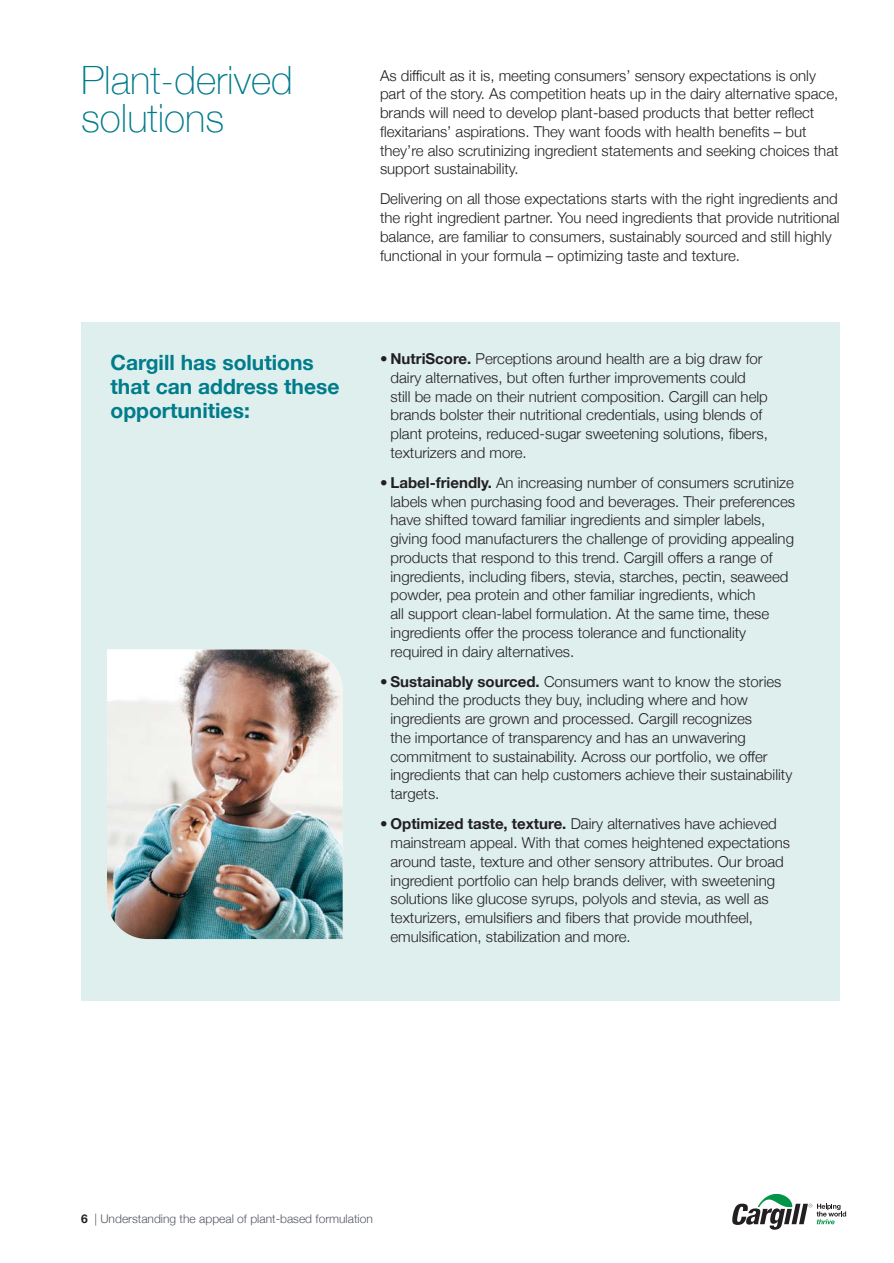
<style>
.page{position:relative;width:894px;height:1263px;background:#fff}
.page>*{position:absolute;margin:0;border:0;box-sizing:border-box;transform-origin:0 0}
.head{font:100 39px/37.5px "Helvetica Neue";color:#007c8a}
.body{font:700 21px/24px "Helvetica Neue";color:#007c8a}
.body-2{font:300 15px/18.8px "Helvetica Neue";color:#231f20}
.t1{font:300 12px "Helvetica Neue";color:#535860}
.s1{font-weight:700}
.s2{font-weight:700;color:#231f20}
</style>
<div class="page">
<svg style="left:732px;top:1193px;width:113px;height:36px"></svg>
<div style="left:81px;top:322px;width:758px;height:679px;background:#deefee"></div>
<img style="left:107px;top:649px;width:235px;height:290px">
<p class="head" style="left:81px;top:60px;width:213px">Plant-derived solutions</p>
<p class="body-2" style="left:380px;top:65px;width:460px">As difficult as it is, meeting consumers’ sensory expectations is only part of the story. As competition heats up in the dairy alternative space, brands will need to develop plant-based products that better reflect flexitarians’ aspirations. They want foods with health benefits – but they’re also scrutinizing ingredient statements and seeking choices that support sustainability.</p>
<p class="body-2" style="left:380px;top:188px;width:461px">Delivering on all those expectations starts with the right ingredients and the right ingredient partner. You need ingredients that provide nutritional balance, are familiar to consumers, sustainably sourced and still highly functional in your formula – optimizing taste and texture.</p>
<p class="body" style="left:110px;top:351px;width:230px">Cargill has solutions that can address these opportunities:</p>
<p class="body-2" style="left:390px;top:348px;width:379px;text-indent:-10px">• <span class="s1">NutriScore.</span> Perceptions around health are a big draw for dairy alternatives, but often further improvements could still be made on their nutrient composition. Cargill can help brands bolster their nutritional credentials, using blends of plant proteins, reduced-sugar sweetening solutions, fibers, texturizers and more.</p>
<p class="body-2" style="left:390px;top:472px;width:406px;text-indent:-10px">• <span class="s1">Label-friendly.</span> An increasing number of consumers scrutinize labels when purchasing food and beverages. Their preferences have shifted toward familiar ingredients and simpler labels, giving food manufacturers the challenge of providing appealing products that respond to this trend. Cargill offers a range of ingredients, including fibers, stevia, starches, pectin, seaweed powder, pea protein and other familiar ingredients, which<br>all support clean-label formulation. At the same time, these ingredients offer the process tolerance and functionality required in dairy alternatives.</p>
<p class="body-2" style="left:390px;top:671px;width:403px;text-indent:-10px">• <span class="s1">Sustainably sourced.</span> Consumers want to know the stories behind the products they buy, including where and how ingredients are grown and processed. Cargill recognizes<br>the importance of transparency and has an unwavering commitment to sustainability. Across our portfolio, we offer ingredients that can help customers achieve their sustainability targets.</p>
<p class="body-2" style="left:390px;top:813px;width:401px;text-indent:-10px">• <span class="s1">Optimized taste, texture.</span> Dairy alternatives have achieved mainstream appeal. With that comes heightened expectations around taste, texture and other sensory attributes. Our broad ingredient portfolio can help brands deliver, with sweetening solutions like glucose syrups, polyols and stevia, as well as texturizers, emulsifiers and fibers that provide mouthfeel, emulsification, stabilization and more.</p>
<p class="t1" style="left:81px;top:1209px;width:293px"><span class="s2">6</span> | Understanding the appeal of plant-based formulation</p>
</div>
